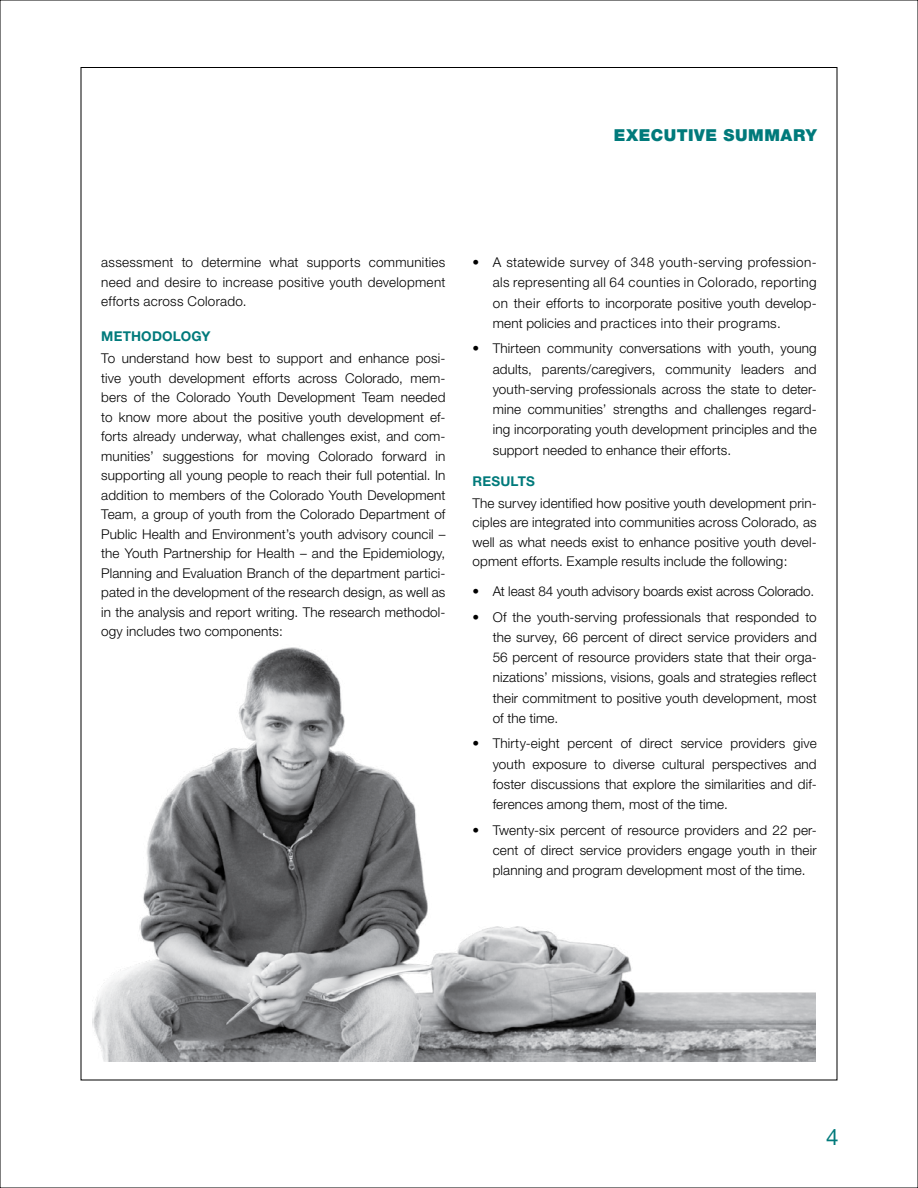
<style>
.page{position:relative;width:918px;height:1188px;background:#fff}
.page>*{position:absolute;margin:0;border:0;box-sizing:border-box;transform-origin:0 0}
.t1{font:22.5px "Helvetica Neue";color:#007a7b}
.t2{font:900 16.5px "Helvetica Neue";letter-spacing:.035em;color:#007a7b}
.t3{font:300 13.5px/19.5px "Helvetica Neue";letter-spacing:.01em;color:#000;text-align:justify}
.t4{font:700 13.5px "Helvetica Neue";letter-spacing:.015em;color:#007a7b}
</style>
<div class="page">
<img style="left:93px;top:647px;width:723px;height:415px">
<p class="t2" style="left:614px;top:126px;width:62px">EXECUTIVE</p>
<p class="t2" style="left:723px;top:126px;width:15px">SUMM</p>
<p class="t2" style="left:781px;top:126px;width:38px">ARY</p>
<p class="t3" style="left:101px;top:252px;width:346px">assessment to determine what supports communities need and desire to increase positive youth development efforts across Colorado.</p>
<p class="t4" style="left:101px;top:328px;width:11px">MET</p>
<p class="t4" style="left:131px;top:328px;width:79px">HODOLOGY</p>
<p class="t3" style="left:101px;top:348px;width:346px">To understand how best to support and enhance posi&shy;tive youth development efforts across Colorado, mem&shy;bers of the Colorado Youth Development Team needed to know more about the positive youth development ef&shy;forts already underway, what challenges exist, and com&shy;munities’ suggestions for moving Colorado forward in supporting all young people to reach their full potential. In addition to members of the Colorado Youth Development Team, a group of youth from the Colorado Department of Public Health and Environment’s youth advisory council – the Youth Partnership for Health – and the Epidemiology, Planning and Evaluation Branch of the department partici&shy;pated in the development of the research design, as well as in the analysis and report writing. The research methodol&shy;ogy includes two components:</p>
<p class="t3" style="left:493px;top:252px;width:326px;line-height:20.2px;text-indent:-20px">• A statewide survey of 348 youth-serving profession&shy;als representing all 64 counties in Colorado, reporting on their efforts to incorporate positive youth develop&shy;ment policies and practices into their programs.</p>
<p class="t3" style="left:493px;top:338px;width:326px;line-height:20.2px;text-indent:-20px">• Thirteen community conversations with youth, young adults, parents/caregivers, community leaders and youth-serving professionals across the state to deter&shy;mine communities’ strengths and challenges regard&shy;ing incorporating youth development principles and the support needed to enhance their efforts.</p>
<p class="t4" style="left:473px;top:473px;width:55px">RESULTS</p>
<p class="t3" style="left:473px;top:493px;width:346px">The survey identified how positive youth development prin&shy;ciples are integrated into communities across Colorado, as well as what needs exist to enhance positive youth devel&shy;opment efforts. Example results include the following:</p>
<p class="t3" style="left:473px;top:581px;width:343px">• At least 84 youth advisory boards exist across Colorado.</p>
<p class="t3" style="left:493px;top:606px;width:326px;line-height:20.2px;text-indent:-20px">• Of the youth-serving professionals that responded to the survey, 66 percent of direct service providers and 56 percent of resource providers state that their orga&shy;nizations’ missions, visions, goals and strategies reflect their commitment to positive youth development, most of the time.</p>
<p class="t3" style="left:493px;top:733px;width:325px;line-height:20.2px;text-indent:-20px">• Thirty-eight percent of direct service providers give youth exposure to diverse cultural perspectives and foster discussions that explore the similarities and dif&shy;ferences among them, most of the time.</p>
<p class="t3" style="left:493px;top:820px;width:325px;line-height:20.2px;text-indent:-20px">• Twenty-six percent of resource providers and 22 per&shy;cent of direct service providers engage youth in their planning and program development most of the time.</p>
<h1 class="t1" style="left:826px;top:1123px;width:14px">4</h1>
</div>
